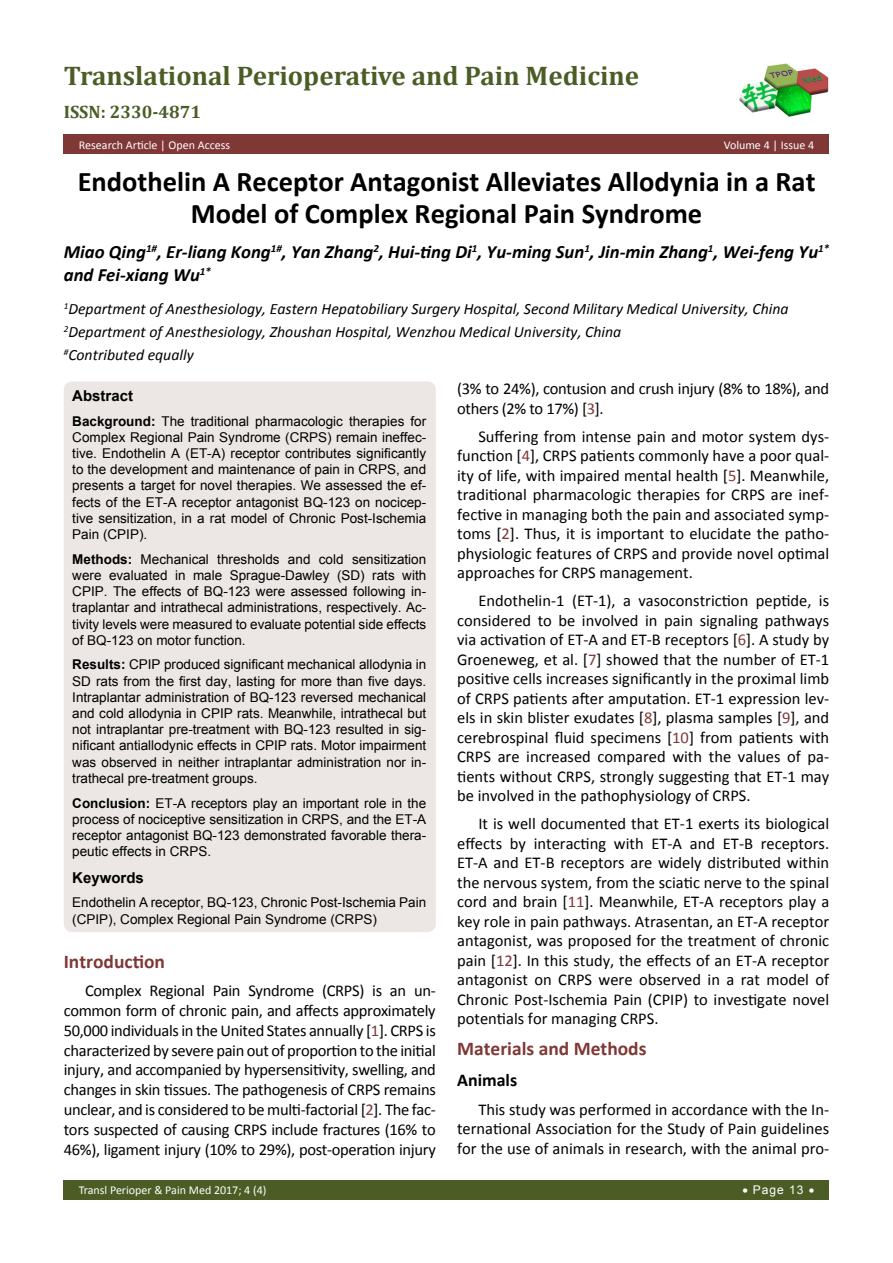
<style>
.page{position:relative;width:893px;height:1263px;background:#fff}
.page>*{position:absolute;margin:0;border:0;box-sizing:border-box;transform-origin:0 0}
.t1{font:700 28.5px/31.5px "Calibri";color:#000;text-align:center}
.t2{font:700 27px "Cambria";color:#4b5d25}
.t3{font:700 19.5px "Calibri";color:#7f3836}
.t4{font:italic 700 18.75px/22.5px "Calibri";color:#000}
.t5{font:700 18px "Cambria";color:#4b5d25}
.t6{font:700 18px "Calibri";color:#000}
.t7{font:16.5px/19.5px "Calibri";color:#000;text-align:justify}
.t8{font:16.5px/19.8px "Calibri";letter-spacing:-.02em;color:#000}
.t9{font:italic 15.75px/23.1px "Calibri";color:#000}
.t10{font:700 15px "Arial";color:#000}
.t11{font:13.5px/16.2px "Arial";color:#000;text-align:justify}
.t12{font:12px "Calibri";color:#fff}
.t13{font:12px "Arial";letter-spacing:.08em;color:#fff}
.s1{font-weight:700}
.s2{color:#7f3836}
</style>
<div class="page">
<div style="left:64px;top:1180px;width:765px;height:19px;background:#4b5d25"></div>
<img style="left:739px;top:64px;width:90px;height:53px">
<div style="left:64px;top:135px;width:765px;height:19px;background:#7f3836"></div>
<div style="left:64px;top:381px;width:372px;height:551px;background:#ece7e5;border-radius:9px"></div>
<h2 class="t2" style="left:64px;top:57px;width:577px">Translational Perioperative and Pain Medicine</h2>
<p class="t5" style="left:64px;top:99px;width:139px">ISSN: 2330-4871</p>
<p class="t12" style="left:79px;top:137px;width:153px">Research Article | Open Access</p>
<p class="t12" style="left:724px;top:137px;width:92px">Volume 4 | Issue 4</p>
<h1 class="t1" style="left:78px;top:165px;width:739px">Endothelin A Receptor Antagonist Alleviates Allodynia in a Rat<br>Model of Complex Regional Pain Syndrome</h1>
<p class="t4" style="left:64px;top:241px;width:767px">Miao Qing<sup>1#</sup>, Er-liang Kong<sup>1#</sup>, Yan Zhang<sup>2</sup>, Hui-ting Di<sup>1</sup>, Yu-ming Sun<sup>1</sup>, Jin-min Zhang<sup>1</sup>, Wei-feng Yu<sup>1* </sup>and Fei-xiang Wu<sup>1*</sup></p>
<p class="t9" style="left:64px;top:296px;width:726px"><sup>1</sup>Department of Anesthesiology, Eastern Hepatobiliary Surgery Hospital, Second Military Medical University, China<br><sup>2</sup>Department of Anesthesiology, Zhoushan Hospital, Wenzhou Medical University, China<br><sup>#</sup>Contributed equally</p>
<p class="t10" style="left:72px;top:386px;width:62px">Abstract</p>
<p class="t11" style="left:72px;top:413px;width:355px"><span class="s1">Background:</span> The traditional pharmacologic therapies for Complex Regional Pain Syndrome (CRPS) remain ineffec&shy;tive. Endothelin A (ET-A) receptor contributes significantly to the development and maintenance of pain in CRPS, and presents a target for novel therapies. We assessed the ef&shy;fects of the ET-A receptor antagonist BQ-123 on nocicep&shy;tive sensitization, in a rat model of Chronic Post-Ischemia Pain (CPIP).</p>
<p class="t11" style="left:72px;top:551px;width:355px"><span class="s1">Methods:</span> Mechanical thresholds and cold sensitization were evaluated in male Sprague-Dawley (SD) rats with CPIP. The effects of BQ-123 were assessed following in&shy;traplantar and intrathecal administrations, respectively. Ac&shy;tivity levels were measured to evaluate potential side effects of BQ-123 on motor function.</p>
<p class="t11" style="left:72px;top:657px;width:355px"><span class="s1">Results:</span> CPIP produced significant mechanical allodynia in SD rats from the first day, lasting for more than five days.<br>Intraplantar administration of BQ-123 reversed mechanical and cold allodynia in CPIP rats. Meanwhile, intrathecal but not intraplantar pre-treatment with BQ-123 resulted in sig&shy;nificant antiallodynic effects in CPIP rats. Motor impairment was observed in neither intraplantar administration nor in&shy;trathecal pre-treatment groups.</p>
<p class="t11" style="left:72px;top:795px;width:355px"><span class="s1">Conclusion:</span> ET-A receptors play an important role in the process of nociceptive sensitization in CRPS, and the ET-A receptor antagonist BQ-123 demonstrated favorable thera&shy;peutic effects in CRPS.</p>
<p class="t10" style="left:72px;top:867px;width:73px">Keywords</p>
<p class="t11" style="left:72px;top:895px;width:356px">Endothelin A receptor, BQ-123, Chronic Post-Ischemia Pain (CPIP), Complex Regional Pain Syndrome (CRPS)</p>
<p class="t8" style="left:457px;top:378px;width:373px">(3% to 24%), contusion and crush injury (8% to 18%), and others (2% to 17%) [<span class="s2">3</span>].</p>
<p class="t7" style="left:457px;top:426px;width:374px;text-indent:21px">Suffering from intense pain and motor system dys&shy;function [<span class="s2">4</span>], CRPS patients commonly have a poor qual&shy;ity of life, with impaired mental health [<span class="s2">5</span>]. Meanwhile, traditional pharmacologic therapies for CRPS are inef&shy;fective in managing both the pain and associated symp&shy;toms [<span class="s2">2</span>]. Thus, it is important to elucidate the patho&shy;physiologic features of CRPS and provide novel optimal approaches for CRPS management.</p>
<p class="t7" style="left:457px;top:591px;width:374px;text-indent:21px">Endothelin-1 (ET-1), a vasoconstriction peptide, is considered to be involved in pain signaling pathways via activation of ET-A and ET-B receptors [<span class="s2">6</span>]. A study by Groeneweg, et al. [<span class="s2">7</span>] showed that the number of ET-1 positive cells increases significantly in the proximal limb of CRPS patients after amputation. ET-1 expression lev&shy;els in skin blister exudates [<span class="s2">8</span>], plasma samples [<span class="s2">9</span>], and cerebrospinal fluid specimens [<span class="s2">10</span>] from patients with CRPS are increased compared with the values of pa&shy;tients without CRPS, strongly suggesting that ET-1 may be involved in the pathophysiology of CRPS.</p>
<p class="t7" style="left:457px;top:814px;width:374px;text-indent:21px">It is well documented that ET-1 exerts its biological effects by interacting with ET-A and ET-B receptors.<br>ET-A and ET-B receptors are widely distributed within the nervous system, from the sciatic nerve to the spinal cord and brain [<span class="s2">11</span>]. Meanwhile, ET-A receptors play a key role in pain pathways. Atrasentan, an ET-A receptor antagonist, was proposed for the treatment of chronic pain [<span class="s2">12</span>]. In this study, the effects of an ET-A receptor antagonist on CRPS were observed in a rat model of Chronic Post-Ischemia Pain (CPIP) to investigate novel potentials for managing CRPS.</p>
<p class="t3" style="left:457px;top:1037px;width:191px">Materials and Methods</p>
<p class="t6" style="left:457px;top:1069px;width:62px">Animals</p>
<p class="t7" style="left:457px;top:1099px;width:374px;text-indent:21px">This study was performed in accordance with the In&shy;ternational Association for the Study of Pain guidelines for the use of animals in research, with the animal pro-</p>
<p class="t3" style="left:64px;top:949px;width:103px">Introduction</p>
<p class="t7" style="left:64px;top:981px;width:374px;text-indent:21px">Complex Regional Pain Syndrome (CRPS) is an un&shy;common form of chronic pain, and affects approximately 50,000 individuals in the United States annually [<span class="s2">1</span>]. CRPS is characterized by severe pain out of proportion to the initial injury, and accompanied by hypersensitivity, swelling, and changes in skin tissues. The pathogenesis of CRPS remains unclear, and is considered to be multi-factorial [<span class="s2">2</span>]. The fac&shy;tors suspected of causing CRPS include fractures (16% to 46%), ligament injury (10% to 29%), post-operation injury</p>
<p class="t12" style="left:79px;top:1182px;width:189px">Transl Perioper &amp; Pain Med 2017; 4 (4)</p>
<p class="t13" style="left:742px;top:1182px;width:73px">• Page 13 •</p>
</div>
